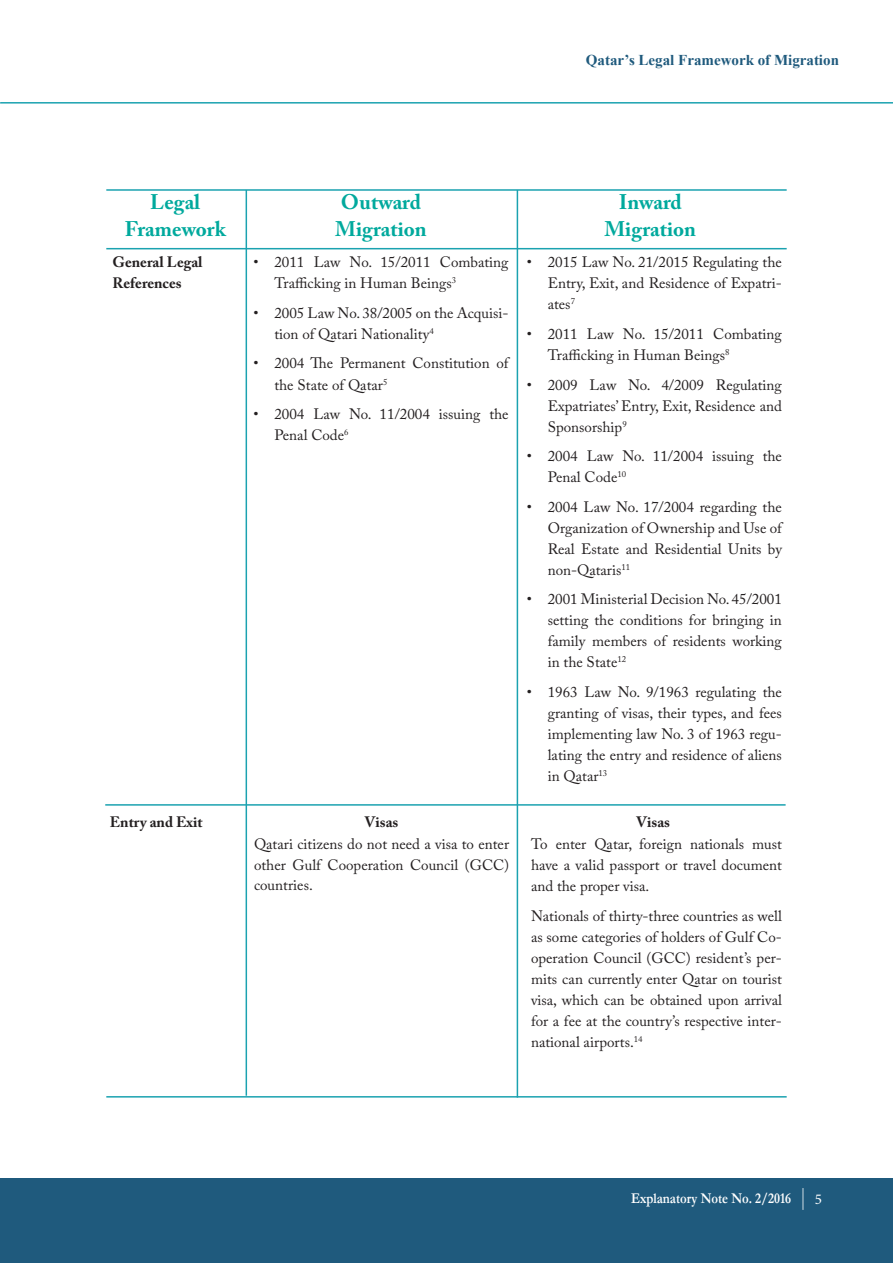
<style>
.page{position:relative;width:893px;height:1263px;background:#fff}
.page>*{position:absolute;margin:0;border:0;box-sizing:border-box;transform-origin:0 0}
.t1{font:700 21px/27px "Adobe Caslon Pro";color:#00a99d;text-align:center}
.t2{font:15px/21px "Adobe Caslon Pro";color:#231f20;text-align:justify}
.t3{font:700 15px/20.2px "Adobe Caslon Pro";color:#231f20}
.t4{font:700 15px "Times New Roman";color:#1f5a7d}
.t5{font:700 15px "Garamond";color:#fff;scale:.85 1}
.t6{font:15px "Minion Pro";color:#fff}
</style>
<div class="page">
<div style="left:0;top:1179px;width:893px;height:84px;background:#1f5a7d"></div>
<hr style="left:0;top:102px;width:893px;height:2px;background:#1ba2b0">
<svg style="left:802px;top:1188px;width:1px;height:22px"></svg>
<hr style="left:106px;top:1096px;width:681px;height:1px;background:#1ba2b0">
<hr style="left:106px;top:248px;width:681px;height:1px;background:#1ba2b0">
<hr style="left:105px;top:804px;width:681px;height:2px;background:#1ba2b0">
<hr style="left:106px;top:189px;width:681px;height:2px;background:#1ba2b0">
<hr style="left:517px;top:190px;width:1px;height:907px;background:#1ba2b0">
<hr style="left:246px;top:190px;width:1px;height:906px;background:#1ba2b0">
<p class="t4" style="left:586px;top:49px;width:255px">Qatar’s Legal Framework of Migration</p>
<h1 class="t1" style="left:125px;top:188px;width:102px">Legal<br>Framework</h1>
<h1 class="t1" style="left:335px;top:188px;width:93px;text-align:left">Outward<br>Migration</h1>
<h1 class="t1" style="left:604px;top:188px;width:93px">Inward<br>Migration</h1>
<p class="t2" style="left:274px;top:252px;width:236px;text-indent:-21px">• 2011 Law No. 15/2011 Combating<br>Trafficking in Human Beings<sup>3</sup></p>
<p class="t2" style="left:274px;top:302px;width:236px;text-indent:-21px">• 2005 Law No. 38/2005 on the Acquisi&shy;tion of Qatari Nationality<sup>4</sup></p>
<p class="t2" style="left:274px;top:353px;width:236px;text-indent:-21px">• 2004 The Permanent Constitution of the State of Qatar<sup>5</sup></p>
<p class="t2" style="left:274px;top:403px;width:236px;text-indent:-21px">• 2004 Law No. 11/2004 issuing the<br>Penal Code<sup>6</sup></p>
<p class="t2" style="left:548px;top:252px;width:236px;text-indent:-21px">• 2015 Law No. 21/2015 Regulating the Entry, Exit, and Residence of Expatri&shy;ates<sup>7</sup></p>
<p class="t2" style="left:548px;top:323px;width:236px;text-indent:-21px">• 2011 Law No. 15/2011 Combating<br>Trafficking in Human Beings<sup>8</sup></p>
<p class="t2" style="left:548px;top:374px;width:236px;text-indent:-21px">• 2009 Law No. 4/2009 Regulating Expatriates’ Entry, Exit, Residence and Sponsorship<sup>9</sup></p>
<p class="t2" style="left:548px;top:445px;width:236px;text-indent:-21px">• 2004 Law No. 11/2004 issuing the<br>Penal Code<sup>10</sup></p>
<p class="t2" style="left:548px;top:496px;width:236px;text-indent:-21px">• 2004 Law No. 17/2004 regarding the Organization of Ownership and Use of Real Estate and Residential Units by non-Qataris<sup>11</sup></p>
<p class="t2" style="left:548px;top:588px;width:236px;text-indent:-21px">• 2001 Ministerial Decision No. 45/2001 setting the conditions for bringing in family members of residents working in the State<sup>12</sup></p>
<p class="t2" style="left:548px;top:681px;width:236px;text-indent:-21px">• 1963 Law No. 9/1963 regulating the granting of visas, their types, and fees implementing law No. 3 of 1963 regu&shy;lating the entry and residence of aliens in Qatar<sup>13</sup></p>
<p class="t3" style="left:112px;top:252px;width:92px">General Legal<br>References</p>
<p class="t3" style="left:110px;top:811px;width:94px">Entry and Exit</p>
<p class="t3" style="left:365px;top:811px;width:35px">Visas</p>
<p class="t3" style="left:636px;top:811px;width:35px">Visas</p>
<p class="t2" style="left:531px;top:834px;width:252px">To enter Qatar, foreign nationals must have a valid passport or travel document and the proper visa.</p>
<p class="t2" style="left:531px;top:905px;width:252px">Nationals of thirty-three countries as well as some categories of holders of Gulf Co&shy;operation Council (GCC) resident’s per&shy;mits can currently enter Qatar on tourist visa, which can be obtained upon arrival for a fee at the country’s respective inter&shy;national airports.<sup>14</sup></p>
<p class="t2" style="left:254px;top:834px;width:257px;line-height:20.2px">Qatari citizens do not need a visa to enter other Gulf Cooperation Council (GCC) countries.</p>
<p class="t5" style="left:631px;top:1189px;width:190px">Explanatory Note No. 2/2016</p>
<p class="t6" style="left:815px;top:1189px;width:9px">5</p>
</div>
